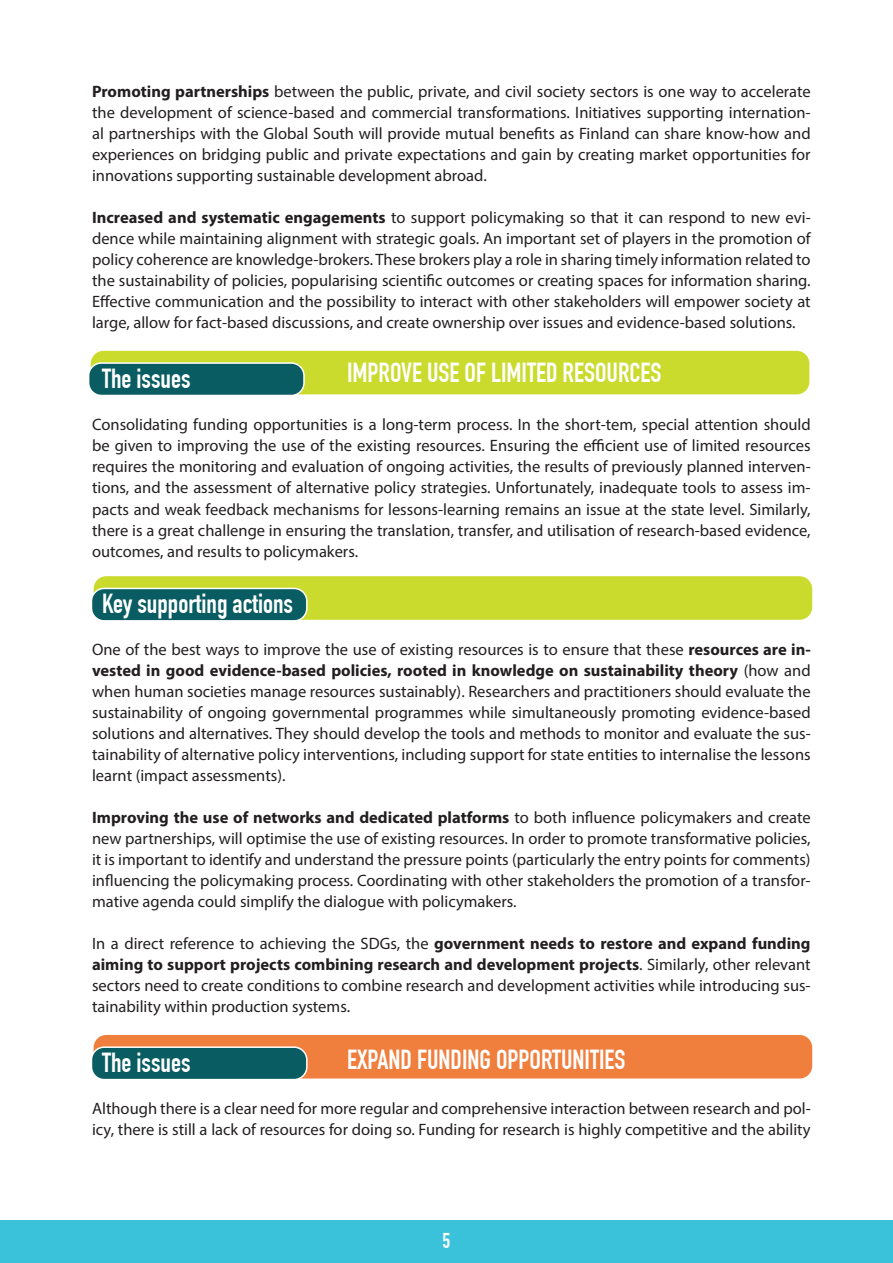
<style>
.page{position:relative;width:893px;height:1263px;background:#fff}
.page>*{position:absolute;margin:0;border:0;box-sizing:border-box;transform-origin:0 0}
.t1{font:700 27px "DIN Condensed";color:#fff}
.t2{font:700 21px "DIN Condensed";color:#fff}
.t3{font:16.5px/21px "Myriad Pro";color:#231f20;text-align:justify}
.s1{font-weight:700}
</style>
<div class="page">
<div style="left:0;top:1220px;width:893px;height:43px;background:#39c2d9"></div>
<div style="left:94px;top:576px;width:718px;height:44px;background:#cadb2d;border-radius:13px"></div>
<div style="left:91px;top:588px;width:216px;height:33px;background:#095c61;border-radius:13px"></div>
<div style="left:91px;top:588px;width:217px;height:34px;border:2px solid #fff;border-radius:13px"></div>
<div style="left:91px;top:351px;width:718px;height:43px;background:#cadb2d;border-radius:13px"></div>
<div style="left:89px;top:363px;width:215px;height:32px;background:#095c61;border-radius:13px"></div>
<div style="left:88px;top:362px;width:217px;height:34px;border:2px solid #fff;border-radius:13px"></div>
<div style="left:94px;top:1035px;width:718px;height:43px;background:#f07e3c;border-radius:13px"></div>
<div style="left:91px;top:1047px;width:216px;height:32px;background:#095c61;border-radius:13px"></div>
<div style="left:91px;top:1046px;width:217px;height:34px;border:2px solid #fff;border-radius:13px"></div>
<p class="t3" style="left:92px;top:81px;width:720px"><span class="s1">Promoting partnerships</span> between the public, private, and civil society sectors is one way to accelerate the development of science-based and commercial transformations. Initiatives supporting internation&shy;al partnerships with the Global South will provide mutual benefits as Finland can share know-how and experiences on bridging public and private expectations and gain by creating market opportunities for innovations supporting sustainable development abroad.</p>
<p class="t3" style="left:92px;top:207px;width:720px"><span class="s1">Increased and systematic engagements</span> to support policymaking so that it can respond to new evi&shy;dence while maintaining alignment with strategic goals. An important set of players in the promotion of policy coherence are knowledge-brokers. These brokers play a role in sharing timely information related to the sustainability of policies, popularising scientific outcomes or creating spaces for information sharing.<br>Effective communication and the possibility to interact with other stakeholders will empower society at large, allow for fact-based discussions, and create ownership over issues and evidence-based solutions.</p>
<h1 class="t1" style="left:102px;top:363px;width:90px">The issues</h1>
<h1 class="t1" style="left:347px;top:357px;width:316px">IMPROVE USE OF LIMITED RESOURCES</h1>
<p class="t3" style="left:92px;top:414px;width:720px">Consolidating funding opportunities is a long-term process. In the short-tem, special attention should be given to improving the use of the existing resources. Ensuring the efficient use of limited resources requires the monitoring and evaluation of ongoing activities, the results of previously planned interven&shy;tions, and the assessment of alternative policy strategies. Unfortunately, inadequate tools to assess im&shy;pacts and weak feedback mechanisms for lessons-learning remains an issue at the state level. Similarly, there is a great challenge in ensuring the translation, transfer, and utilisation of research-based evidence, outcomes, and results to policymakers.</p>
<h1 class="t1" style="left:102px;top:588px;width:192px">Key supporting actions</h1>
<p class="t3" style="left:92px;top:639px;width:720px">One of the best ways to improve the use of existing resources is to ensure that these <span class="s1">resources are in&shy;vested in good evidence-based policies, rooted in knowledge on sustainability theory</span> (how and when human societies manage resources sustainably). Researchers and practitioners should evaluate the sustainability of ongoing governmental programmes while simultaneously promoting evidence-based solutions and alternatives. They should develop the tools and methods to monitor and evaluate the sus&shy;tainability of alternative policy interventions, including support for state entities to internalise the lessons learnt (impact assessments).</p>
<p class="t3" style="left:92px;top:807px;width:720px"><span class="s1">Improving the use of networks and dedicated platforms</span> to both influence policymakers and create new partnerships, will optimise the use of existing resources. In order to promote transformative policies, it is important to identify and understand the pressure points (particularly the entry points for comments) influencing the policymaking process. Coordinating with other stakeholders the promotion of a transfor&shy;mative agenda could simplify the dialogue with policymakers.</p>
<p class="t3" style="left:92px;top:933px;width:720px">In a direct reference to achieving the SDGs, the <span class="s1">government needs to restore and expand funding aiming to support projects combining research and development projects</span>. Similarly, other relevant sectors need to create conditions to combine research and development activities while introducing sus&shy;tainability within production systems.</p>
<h1 class="t1" style="left:102px;top:1047px;width:90px">The issues</h1>
<h1 class="t1" style="left:347px;top:1044px;width:280px">EXPAND FUNDING OPPORTUNITIES</h1>
<p class="t3" style="left:92px;top:1098px;width:720px">Although there is a clear need for more regular and comprehensive interaction between research and pol&shy;icy, there is still a lack of resources for doing so. Funding for research is highly competitive and the ability</p>
<p class="t2" style="left:443px;top:1228px;width:9px">5</p>
</div>
